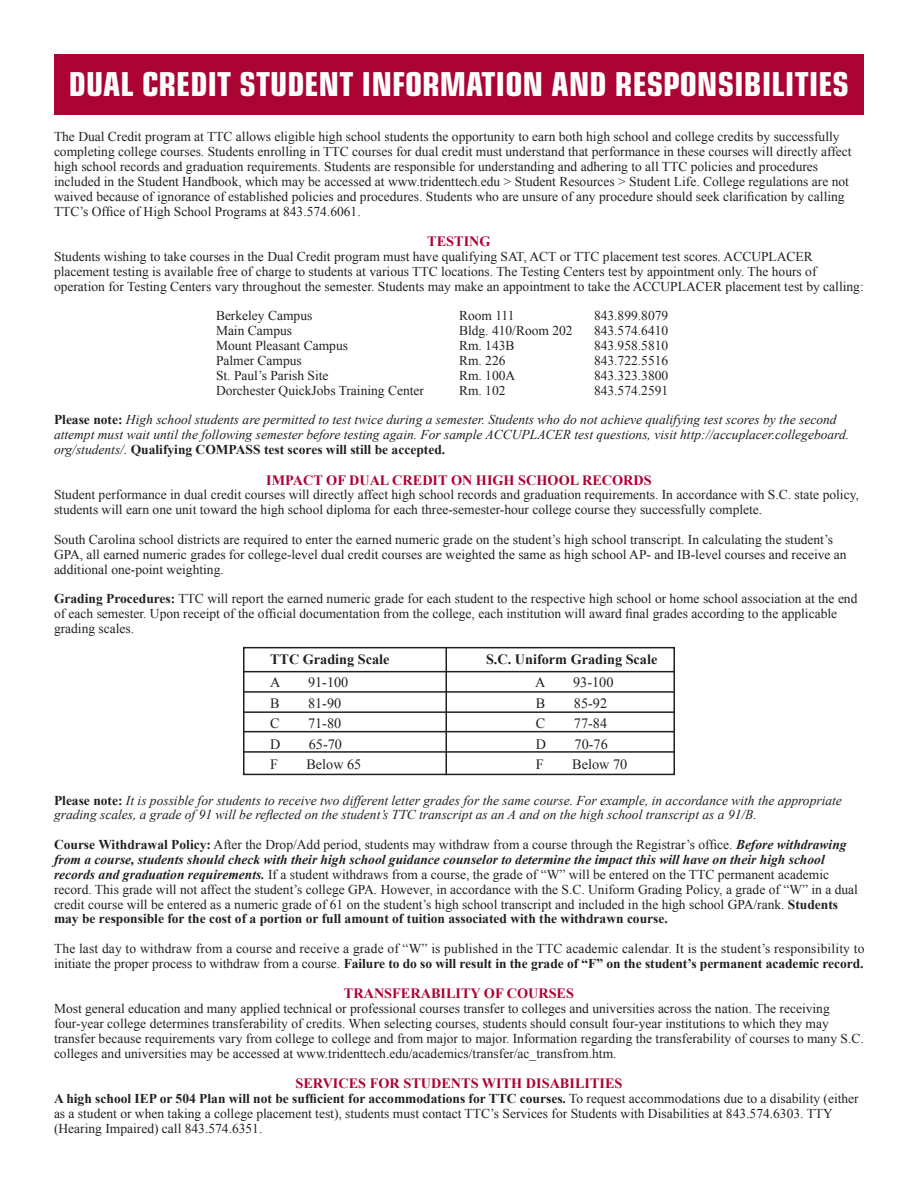
<style>
.page{position:relative;width:918px;height:1188px;background:#fff}
.page>*{position:absolute;margin:0;border:0;box-sizing:border-box;transform-origin:0 0}
.t1{font:700 condensed 33px "Eurostile";color:#fff}
.subhead{font:700 14.25px "Times New Roman";color:#ab0333}
.grade_scale{font:14.25px "Times New Roman";color:#231f20}
.grade_scale_head{font:700 14.25px "Times New Roman";color:#231f20}
.body{font:13.5px/14.9px "Times New Roman";color:#231f20}
.body-2{font:italic 13.5px/14.9px "Times New Roman";color:#231f20}
.s1{font-weight:700;font-style:normal}
.s2{font-weight:700}
.s3{font-weight:700;font-style:italic}
</style>
<div class="page">
<div style="left:54px;top:54px;width:810px;height:61px;background:#ab0333"></div>
<div style="left:243px;top:647px;width:432px;height:128px;border:2px solid #231f20"></div>
<hr style="left:446px;top:647px;width:1px;height:128px;background:#231f20">
<hr style="left:243px;top:691px;width:432px;height:2px;background:#231f20">
<hr style="left:243px;top:671px;width:432px;height:1px;background:#231f20">
<hr style="left:243px;top:711px;width:432px;height:2px;background:#231f20">
<hr style="left:243px;top:731px;width:432px;height:1px;background:#231f20">
<hr style="left:243px;top:751px;width:432px;height:2px;background:#231f20">
<p class="t1" style="left:69px;top:64px;width:782px">DUAL CREDIT STUDENT INFORMATION AND RESPONSIBILITIES</p>
<p class="body" style="left:54px;top:129px;width:799px">The Dual Credit program at TTC allows eligible high school students the opportunity to earn both high school and college credits by successfully completing college courses. Students enrolling in TTC courses for dual credit must understand that performance in these courses will directly affect high school records and graduation requirements. Students are responsible for understanding and adhering to all TTC policies and procedures included in the Student Handbook, which may be accessed at www.tridenttech.edu &gt; Student Resources &gt; Student Life. College regulations are not waived because of ignorance of established policies and procedures. Students who are unsure of any procedure should seek clarification by calling TTC’s Office of High School Programs at 843.574.6061.</p>
<p class="subhead" style="left:427px;top:232px;width:65px">TESTING</p>
<p class="body" style="left:54px;top:249px;width:811px">Students wishing to take courses in the Dual Credit program must have qualifying SAT, ACT or TTC placement test scores. ACCUPLACER placement testing is available free of charge to students at various TTC locations. The Testing Centers test by appointment only. The hours of operation for Testing Centers vary throughout the semester. Students may make an appointment to take the ACCUPLACER placement test by calling:</p>
<p class="body" style="left:216px;top:308px;width:98px">Berkeley Campus</p>
<p class="body" style="left:459px;top:308px;width:57px">Room 111</p>
<p class="body" style="left:594px;top:308px;width:76px">843.899.8079</p>
<p class="body" style="left:216px;top:323px;width:78px">Main Campus</p>
<p class="body" style="left:459px;top:323px;width:115px">Bldg. 410/Room 202</p>
<p class="body" style="left:594px;top:323px;width:76px">843.574.6410</p>
<p class="body" style="left:216px;top:338px;width:134px">Mount Pleasant Campus</p>
<p class="body" style="left:459px;top:338px;width:57px">Rm. 143B</p>
<p class="body" style="left:594px;top:338px;width:76px">843.958.5810</p>
<p class="body" style="left:216px;top:353px;width:87px">Palmer Campus</p>
<p class="body" style="left:459px;top:353px;width:48px">Rm. 226</p>
<p class="body" style="left:594px;top:353px;width:76px">843.722.5516</p>
<p class="body" style="left:216px;top:368px;width:114px">St. Paul’s Parish Site</p>
<p class="body" style="left:459px;top:368px;width:58px">Rm. 100A</p>
<p class="body" style="left:594px;top:368px;width:76px">843.323.3800</p>
<p class="body" style="left:216px;top:382px;width:210px">Dorchester QuickJobs Training Center</p>
<p class="body" style="left:459px;top:382px;width:48px">Rm. 102</p>
<p class="body" style="left:594px;top:382px;width:76px">843.574.2591</p>
<p class="body-2" style="left:54px;top:412px;width:797px"><span class="s1">Please note:</span> High school students are permitted to test twice during a semester. Students who do not achieve qualifying test scores by the second attempt must wait until the following semester before testing again. For sample ACCUPLACER test questions, visit http://accuplacer.collegeboard. org/students/. <span class="s1">Qualifying COMPASS test scores will still be accepted.</span></p>
<p class="subhead" style="left:266px;top:470px;width:387px">IMPACT OF DUAL CREDIT ON HIGH SCHOOL RECORDS</p>
<p class="body" style="left:54px;top:487px;width:806px">Student performance in dual credit courses will directly affect high school records and graduation requirements. In accordance with S.C. state policy, students will earn one unit toward the high school diploma for each three-semester-hour college course they successfully complete.</p>
<p class="body" style="left:54px;top:532px;width:794px">South Carolina school districts are required to enter the earned numeric grade on the student’s high school transcript. In calculating the student’s<br>GPA, all earned numeric grades for college-level dual credit courses are weighted the same as high school AP- and IB-level courses and receive an additional one-point weighting.</p>
<p class="body" style="left:54px;top:591px;width:805px"><span class="s2">Grading Procedures:</span> TTC will report the earned numeric grade for each student to the respective high school or home school association at the end of each semester. Upon receipt of the official documentation from the college, each institution will award final grades according to the applicable grading scales.</p>
<p class="grade_scale_head" style="left:270px;top:649px;width:121px">TTC Grading Scale</p>
<p class="grade_scale_head" style="left:486px;top:649px;width:173px">S.C. Uniform Grading Scale</p>
<p class="grade_scale" style="left:270px;top:672px;width:12px">A</p>
<p class="grade_scale" style="left:308px;top:672px;width:42px">91-100</p>
<p class="grade_scale" style="left:535px;top:672px;width:12px">A</p>
<p class="grade_scale" style="left:573px;top:672px;width:42px">93-100</p>
<p class="grade_scale" style="left:270px;top:694px;width:11px">B</p>
<p class="grade_scale" style="left:308px;top:694px;width:35px">81-90</p>
<p class="grade_scale" style="left:536px;top:694px;width:11px">B</p>
<p class="grade_scale" style="left:574px;top:694px;width:35px">85-92</p>
<p class="grade_scale" style="left:270px;top:714px;width:11px">C</p>
<p class="grade_scale" style="left:308px;top:714px;width:35px">71-80</p>
<p class="grade_scale" style="left:536px;top:714px;width:11px">C</p>
<p class="grade_scale" style="left:574px;top:714px;width:35px">77-84</p>
<p class="grade_scale" style="left:270px;top:735px;width:12px">D</p>
<p class="grade_scale" style="left:309px;top:735px;width:35px">65-70</p>
<p class="grade_scale" style="left:536px;top:735px;width:12px">D</p>
<p class="grade_scale" style="left:575px;top:735px;width:35px">70-76</p>
<p class="grade_scale" style="left:270px;top:755px;width:9px">F</p>
<p class="grade_scale" style="left:306px;top:755px;width:57px">Below 65</p>
<p class="grade_scale" style="left:536px;top:755px;width:9px">F</p>
<p class="grade_scale" style="left:572px;top:755px;width:57px">Below 70</p>
<p class="body-2" style="left:54px;top:792px;width:789px"><span class="s1">Please note:</span> It is possible for students to receive two different letter grades for the same course. For example, in accordance with the appropriate grading scales, a grade of 91 will be reflected on the student’s TTC transcript as an A and on the high school transcript as a 91/B.</p>
<p class="body" style="left:54px;top:837px;width:805px"><span class="s2">Course Withdrawal Policy:</span> After the Drop/Add period, students may withdraw from a course through the Registrar’s office. <span class="s3">Before withdrawing from a course, students should check with their high school guidance counselor to determine the impact this will have on their high school records and graduation requirements.</span> If a student withdraws from a course, the grade of “W” will be entered on the TTC permanent academic record. This grade will not affect the student’s college GPA. However, in accordance with the S.C. Uniform Grading Policy, a grade of “W” in a dual credit course will be entered as a numeric grade of 61 on the student’s high school transcript and included in the high school GPA/rank. <span class="s2">Students may be responsible for the cost of a portion or full amount of tuition associated with the withdrawn course.</span></p>
<p class="body" style="left:54px;top:941px;width:812px">The last day to withdraw from a course and receive a grade of “W” is published in the TTC academic calendar. It is the student’s responsibility to initiate the proper process to withdraw from a course. <span class="s2">Failure to do so will result in the grade of “F” on the student’s permanent academic record.</span></p>
<p class="subhead" style="left:344px;top:984px;width:232px">TRANSFERABILITY OF COURSES</p>
<p class="body" style="left:54px;top:1001px;width:811px">Most general education and many applied technical or professional courses transfer to colleges and universities across the nation. The receiving four-year college determines transferability of credits. When selecting courses, students should consult four-year institutions to which they may transfer because requirements vary from college to college and from major to major. Information regarding the transferability of courses to many S.C. colleges and universities may be accessed at www.tridenttech.edu/academics/transfer/ac_transfrom.htm.</p>
<p class="subhead" style="left:295px;top:1074px;width:329px">SERVICES FOR STUDENTS WITH DISABILITIES</p>
<p class="body" style="left:54px;top:1091px;width:806px"><span class="s2">A high school IEP or 504 Plan will not be sufficient for accommodations for TTC courses.</span> To request accommodations due to a disability (either as a student or when taking a college placement test), students must contact TTC’s Services for Students with Disabilities at 843.574.6303. TTY (Hearing Impaired) call 843.574.6351.</p>
</div>
